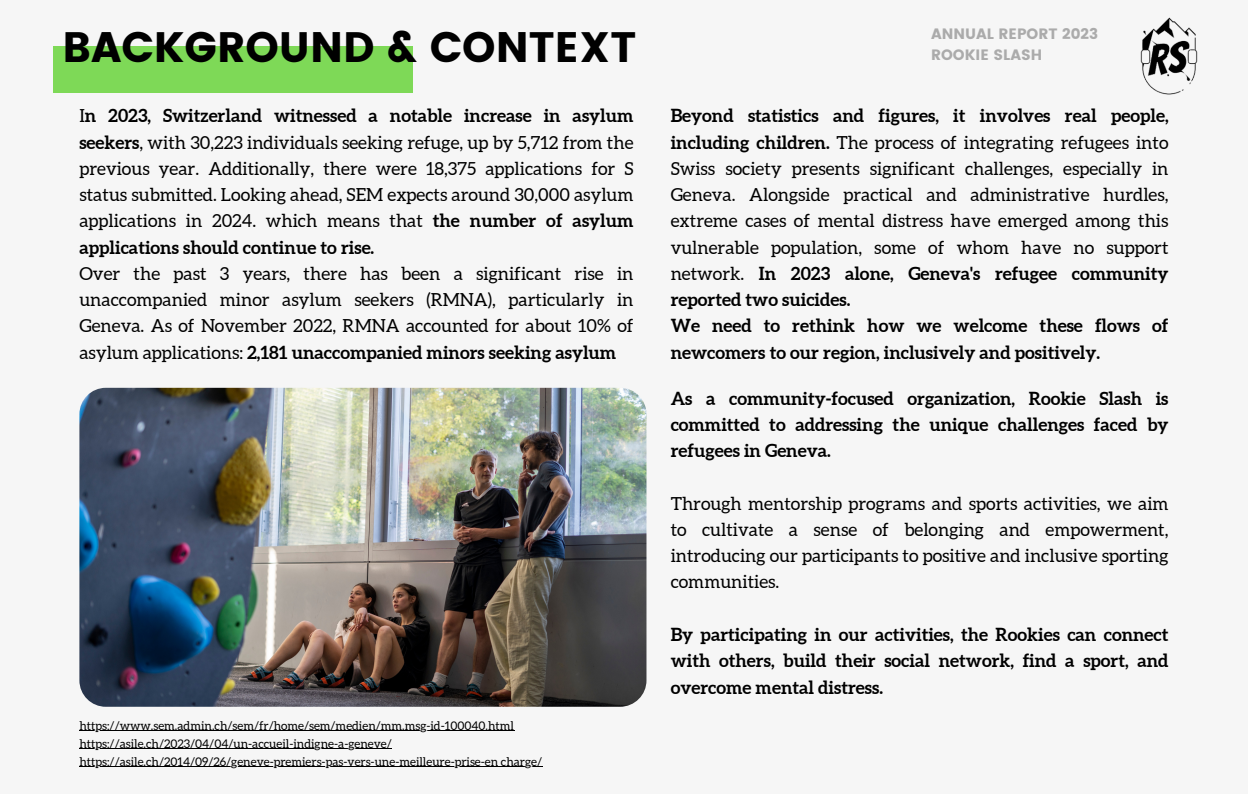
<style>
.page{position:relative;width:1248px;height:794px;background:#fff}
.page>*{position:absolute;margin:0;border:0;box-sizing:border-box;transform-origin:0 0}
.t1{font:42.5px "Poppins";color:#000}
.t2{font:18px/26.2px "Aleo";color:#000;text-align:justify}
.t3{font:700 18px/26.2px "Aleo";color:#000;text-align:justify}
.t4{font:15px/21px "Poppins";color:#ababab}
.t5{font:12px/18px "Aleo";color:#000}
.s1{font-weight:700}
</style>
<div class="page">
<div style="left:0;top:0;width:1247px;height:793px;background:#f6f6f6"></div>
<div style="left:53px;top:47px;width:359px;height:46px;background:#7ed957"></div>
<hr style="left:79px;top:730px;width:435px;height:1px;background:#000">
<hr style="left:79px;top:748px;width:313px;height:1px;background:#000">
<hr style="left:79px;top:766px;width:464px;height:1px;background:#000">
<img style="left:79px;top:388px;width:567px;height:318px;border-radius:26px">
<img style="left:1140px;top:17px;width:58px;height:78px">
<h1 class="t1" style="left:62px;top:23px;width:575px">BACKGROUND &amp; CONTEXT</h1>
<p class="t2" style="left:79px;top:103px;width:555px">I<span class="s1">n 2023, Switzerland witnessed a notable increase in asylum seekers</span>, with 30,223 individuals seeking refuge, up by 5,712 from the previous year. Additionally, there were 18,375 applications for S status submitted. Looking ahead, SEM expects around 30,000 asylum applications in 2024. which means that <span class="s1">the number of asylum applications should continue to rise.</span></p>
<p class="t2" style="left:79px;top:260px;width:555px">Over the past 3 years, there has been a significant rise in unaccompanied minor asylum seekers (RMNA), particularly in Geneva. As of November 2022, RMNA accounted for about 10% of asylum applications: <span class="s1">2,181 unaccompanied minors seeking asylum</span></p>
<p class="t5" style="left:79px;top:716px;width:464px">https://www.sem.admin.ch/sem/fr/home/sem/medien/mm.msg-id-100040.html https://asile.ch/2023/04/04/un-accueil-indigne-a-geneve/ https://asile.ch/2014/09/26/geneve-premiers-pas-vers-une-meilleure-prise-en charge/</p>
<p class="t4" style="left:930px;top:23px;width:168px">ANNUAL REPORT 2023<br>ROOKIE SLASH</p>
<p class="t2" style="left:670px;top:103px;width:499px;text-align:left"><span class="s1">Beyond statistics and figures, it involves real people, including children.</span> The process of integrating refugees into Swiss society presents significant challenges, especially in Geneva. Alongside practical and administrative hurdles, extreme cases of mental distress have emerged among this vulnerable population, some of whom have no support network. <span class="s1">In 2023 alone, Geneva's refugee community reported two suicides.<br>We need to rethink how we welcome these flows of newcomers to our region, inclusively and positively.</span></p>
<p class="t3" style="left:670px;top:385px;width:499px">As a community-focused organization, Rookie Slash is committed to addressing the unique challenges faced by refugees in Geneva.</p>
<p class="t2" style="left:670px;top:490px;width:499px">Through mentorship programs and sports activities, we aim to cultivate a sense of belonging and empowerment, introducing our participants to positive and inclusive sporting communities.</p>
<p class="t3" style="left:670px;top:621px;width:499px">By participating in our activities, the Rookies can connect with others, build their social network, find a sport, and overcome mental distress.</p>
</div>
